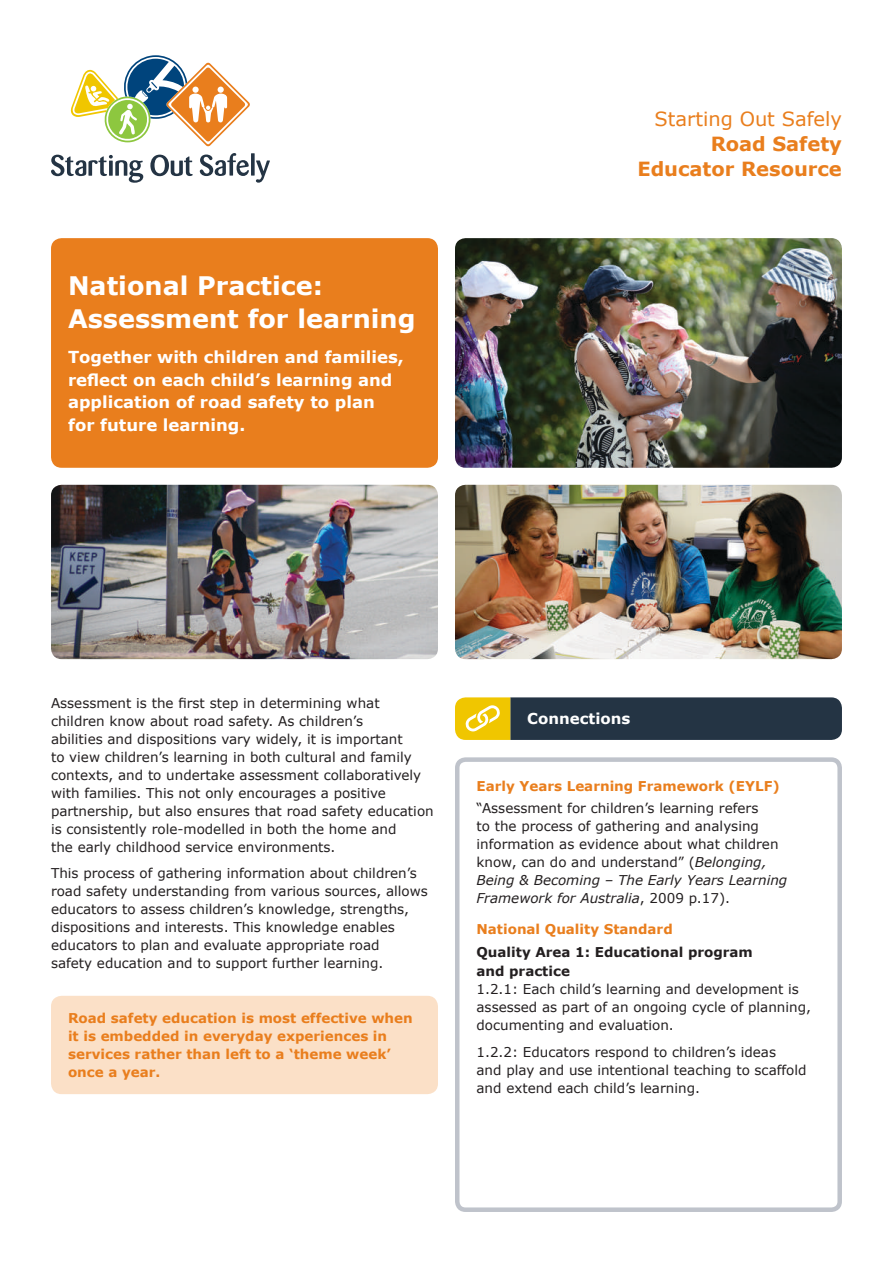
<style>
.page{position:relative;width:893px;height:1263px;background:#fff}
.page>*{position:absolute;margin:0;border:0;box-sizing:border-box;transform-origin:0 0}
.t1{font:700 25.5px/33px "Verdana";color:#fff}
.t2{font:700 19.5px/24.8px "Verdana";color:#e97e1d;text-align:right}
.t3{font:19.5px "Verdana";color:#e97e1d}
.t4{font:700 16.5px/22.5px "Verdana";color:#fff}
.t5{font:700 15px "Verdana";color:#fff}
.t6{font:13.5px/18px "Verdana";color:#231f20}
.t7{font:700 13.5px/18px "Verdana";color:#e97e1d}
.t8{font:700 13.5px/18.8px "Verdana";color:#231f20}
.s1{font-style:italic}
</style>
<div class="page">
<svg style="left:51px;top:155px;width:92px;height:28px"></svg>
<svg style="left:150px;top:155px;width:43px;height:21px"></svg>
<svg style="left:200px;top:153px;width:49px;height:23px"></svg>
<svg style="left:251px;top:153px;width:4px;height:23px"></svg>
<svg style="left:256px;top:160px;width:14px;height:23px"></svg>
<svg style="left:70px;top:55px;width:180px;height:91px"></svg>
<svg style="left:455px;top:697px;width:387px;height:43px;background:#444c41"></svg>
<img style="left:51px;top:485px;width:387px;height:174px">
<img style="left:455px;top:485px;width:387px;height:174px">
<img style="left:455px;top:238px;width:387px;height:230px">
<div style="left:51px;top:238px;width:387px;height:230px;background:#e97e1d;border-radius:11px"></div>
<div style="left:51px;top:996px;width:387px;height:98px;background:#fbe0c7;border-radius:11px"></div>
<div style="left:455px;top:757px;width:387px;height:455px;border:4px solid #bfc3cb;border-radius:8px"></div>
<h1 class="t1" style="left:68px;top:268px;width:349px">National Practice:<br>Assessment for learning</h1>
<p class="t4" style="left:68px;top:345px;width:337px">Together with children and families, reflect on each child’s learning and application of road safety to plan for future learning.</p>
<h2 class="t3" style="left:655px;top:106px;width:189px">Starting Out Safely</h2>
<h2 class="t2" style="left:637px;top:131px;width:206px">Road Safety<br>Educator Resource</h2>
<p class="t6" style="left:51px;top:694px;width:384px">Assessment is the first step in determining what children know about road safety. As children’s<br>abilities and dispositions vary widely, it is important<br>to view children’s learning in both cultural and family contexts, and to undertake assessment collaboratively with families. This not only encourages a positive partnership, but also ensures that road safety education is consistently role-modelled in both the home and<br>the early childhood service environments.</p>
<p class="t6" style="left:51px;top:864px;width:378px">This process of gathering information about children’s road safety understanding from various sources, allows educators to assess children’s knowledge, strengths, dispositions and interests. This knowledge enables educators to plan and evaluate appropriate road<br>safety education and to support further learning.</p>
<p class="t7" style="left:68px;top:1009px;width:346px">Road safety education is most effective when it is embedded in everyday experiences in services rather than left to a ‘theme week’ once a year.</p>
<p class="t5" style="left:527px;top:708px;width:105px">Connections</p>
<p class="t7" style="left:476px;top:776px;width:305px">Early Years Learning Framework (EYLF)</p>
<p class="t6" style="left:476px;top:799px;width:312px">“Assessment for children’s learning refers<br>to the process of gathering and analysing information as evidence about what children know, can do and understand” (<span class="s1">Belonging, Being &amp; Becoming – The Early Years Learning Framework for Australia</span>, 2009 p.17).</p>
<p class="t7" style="left:476px;top:920px;width:198px">National Quality Standard</p>
<p class="t8" style="left:476px;top:943px;width:278px">Quality Area 1: Educational program and practice</p>
<p class="t6" style="left:476px;top:980px;width:336px">1.2.1: Each child’s learning and development is assessed as part of an ongoing cycle of planning, documenting and evaluation.</p>
<p class="t6" style="left:476px;top:1043px;width:332px">1.2.2: Educators respond to children’s ideas<br>and play and use intentional teaching to scaffold and extend each child’s learning.</p>
</div>
